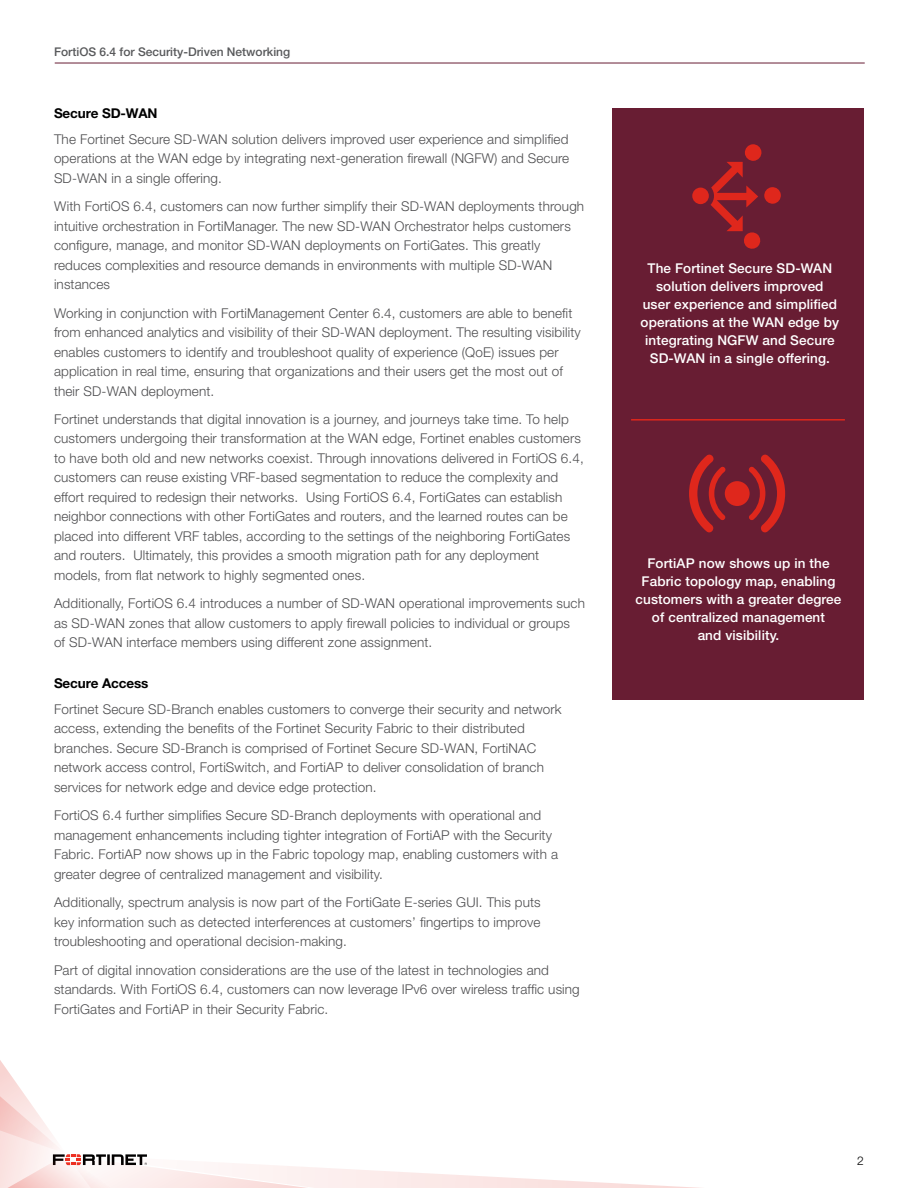
<style>
.page{position:relative;width:918px;height:1188px;background:#fff}
.page>*{position:absolute;margin:0;border:0;box-sizing:border-box;transform-origin:0 0}
.t1{font:300 13.5px/19.5px "Helvetica Neue LT Pro";letter-spacing:.01em;color:#4d4d4f}
.t2{font:500 13.5px/18px "Helvetica Neue LT Pro";letter-spacing:.01em;color:#fff;text-align:center}
.t3{font:700 13.5px "Helvetica Neue LT Pro";letter-spacing:-.01em;color:#000}
.t4{font:500 12px "Helvetica Neue LT Pro";color:#58595b}
.t5{font:300 12px "Helvetica Neue LT Pro";color:#000}
</style>
<div class="page">
<hr style="left:55px;top:63px;width:810px;height:1px;background:#681d33">
<svg style="left:0;top:1060px;width:700px;height:128px"></svg>
<div style="left:612px;top:108px;width:252px;height:592px;background:#681d33"></div>
<hr style="left:631px;top:419px;width:214px;height:2px;background:#df271c">
<div style="left:725px;top:481px;width:25px;height:25px;background:#df271c;border-radius:50%"></div>
<svg style="left:747px;top:454px;width:38px;height:79px"></svg>
<svg style="left:689px;top:454px;width:38px;height:79px"></svg>
<div style="left:745px;top:144px;width:17px;height:17px;background:#df271c;border-radius:50%"></div>
<svg style="left:711px;top:162px;width:70px;height:87px"></svg>
<div style="left:692px;top:188px;width:17px;height:16px;background:#df271c;border-radius:50%"></div>
<p class="t4" style="left:54px;top:44px;width:238px">FortiOS 6.4 for Security-Driven Networking</p>
<p class="t3" style="left:54px;top:104px;width:105px">Secure SD-WAN</p>
<p class="t1" style="left:54px;top:129px;width:517px;text-align:justify">The Fortinet Secure SD-WAN solution delivers improved user experience and simplified operations at the WAN edge by integrating next-generation firewall (NGFW) and Secure SD-WAN in a single offering.</p>
<p class="t1" style="left:54px;top:196px;width:532px">With FortiOS 6.4, customers can now further simplify their SD-WAN deployments through intuitive orchestration in FortiManager. The new SD-WAN Orchestrator helps customers configure, manage, and monitor SD-WAN deployments on FortiGates. This greatly reduces complexities and resource demands in environments with multiple SD-WAN instances</p>
<p class="t1" style="left:54px;top:303px;width:528px">Working in conjunction with FortiManagement Center 6.4, customers are able to benefit from enhanced analytics and visibility of their SD-WAN deployment. The resulting visibility enables customers to identify and troubleshoot quality of experience (QoE) issues per application in real time, ensuring that organizations and their users get the most out of their SD-WAN deployment.</p>
<p class="t1" style="left:54px;top:409px;width:531px">Fortinet understands that digital innovation is a journey, and journeys take time. To help customers undergoing their transformation at the WAN edge, Fortinet enables customers to have both old and new networks coexist. Through innovations delivered in FortiOS 6.4, customers can reuse existing VRF-based segmentation to reduce the complexity and effort required to redesign their networks. Using FortiOS 6.4, FortiGates can establish neighbor connections with other FortiGates and routers, and the learned routes can be placed into different VRF tables, according to the settings of the neighboring FortiGates and routers. Ultimately, this provides a smooth migration path for any deployment models, from flat network to highly segmented ones.</p>
<p class="t1" style="left:54px;top:594px;width:532px">Additionally, FortiOS 6.4 introduces a number of SD-WAN operational improvements such as SD-WAN zones that allow customers to apply firewall policies to individual or groups<br>of SD-WAN interface members using different zone assignment.</p>
<p class="t3" style="left:54px;top:675px;width:96px">Secure Access</p>
<p class="t1" style="left:54px;top:699px;width:509px">Fortinet Secure SD-Branch enables customers to converge their security and network access, extending the benefits of the Fortinet Security Fabric to their distributed branches. Secure SD-Branch is comprised of Fortinet Secure SD-WAN, FortiNAC network access control, FortiSwitch, and FortiAP to deliver consolidation of branch services for network edge and device edge protection.</p>
<p class="t1" style="left:54px;top:806px;width:506px">FortiOS 6.4 further simplifies Secure SD-Branch deployments with operational and management enhancements including tighter integration of FortiAP with the Security Fabric. FortiAP now shows up in the Fabric topology map, enabling customers with a greater degree of centralized management and visibility.</p>
<p class="t1" style="left:54px;top:892px;width:488px;text-align:justify">Additionally, spectrum analysis is now part of the FortiGate E-series GUI. This puts key information such as detected interferences at customers’ fingertips to improve troubleshooting and operational decision-making.</p>
<p class="t1" style="left:54px;top:960px;width:527px">Part of digital innovation considerations are the use of the latest in technologies and standards. With FortiOS 6.4, customers can now leverage IPv6 over wireless traffic using<br>FortiGates and FortiAP in their Security Fabric.</p>
<p class="t2" style="left:641px;top:259px;width:200px">The Fortinet Secure SD-WAN solution delivers improved<br>user experience and simplified operations at the WAN edge by integrating NGFW and Secure<br>SD-WAN in a single offering.</p>
<p class="t2" style="left:636px;top:554px;width:207px">FortiAP now shows up in the<br>Fabric topology map, enabling customers with a greater degree of centralized management<br>and visibility.</p>
<p class="t5" style="left:857px;top:1154px;width:8px">2</p>
</div>
